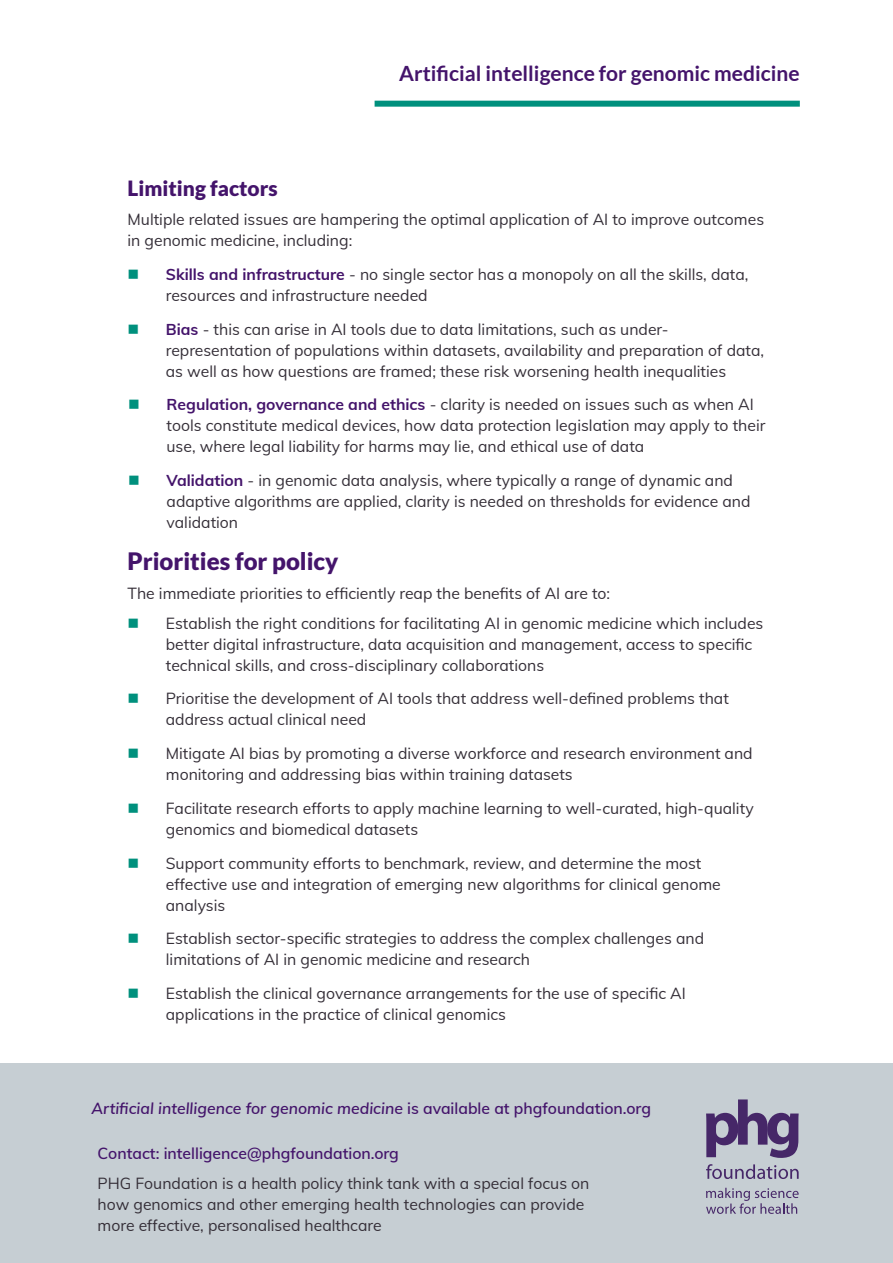
<style>
.page{position:relative;width:893px;height:1263px;background:#fff}
.page>*{position:absolute;margin:0;border:0;box-sizing:border-box;transform-origin:0 0}
.t1{font:900 24px "Lato";color:#44146b}
.t2{font:700 21px "Lato";color:#44146b}
.t3{font:900 21px "Lato";color:#44146b}
.t4{font:15.75px/21px "Muli";color:#352f38}
.t5{font:italic 600 15.75px "Muli";color:#44146b}
.t6{font:600 15.75px "Muli";color:#44146b}
.s1{font-weight:700;color:#44146b}
.s2{font-style:normal}
</style>
<div class="page">
<div style="left:0;top:1063px;width:893px;height:200px;background:#c6ced3"></div>
<svg style="left:706px;top:1099px;width:93px;height:59px"></svg>
<svg style="left:706px;top:1164px;width:93px;height:15px"></svg>
<svg style="left:706px;top:1188px;width:93px;height:26px"></svg>
<div style="left:375px;top:101px;width:425px;height:6px;background:#00907d"></div>
<h2 class="t2" style="left:399px;top:62px;width:402px">Artificial intelligence for genomic medicine</h2>
<p class="t3" style="left:128px;top:175px;width:152px">Limiting factors</p>
<p class="t4" style="left:128px;top:208px;width:638px">Multiple related issues are hampering the optimal application of AI to improve outcomes in genomic medicine, including:</p>
<p class="t4" style="left:166px;top:263px;width:584px"><span class="s1">Skills and infrastructure</span> - no single sector has a monopoly on all the skills, data, resources and infrastructure needed</p>
<p class="t4" style="left:166px;top:318px;width:600px"><span class="s1">Bias</span> - this can arise in AI tools due to data limitations, such as under&shy;representation of populations within datasets, availability and preparation of data, as well as how questions are framed; these risk worsening health inequalities</p>
<p class="t4" style="left:167px;top:393px;width:600px"><span class="s1">Regulation, governance and ethics</span> - clarity is needed on issues such as when AI tools constitute medical devices, how data protection legislation may apply to their use, where legal liability for harms may lie, and ethical use of data</p>
<p class="t4" style="left:167px;top:469px;width:585px"><span class="s1">Validation</span> - in genomic data analysis, where typically a range of dynamic and adaptive algorithms are applied, clarity is needed on thresholds for evidence and validation</p>
<p class="t1" style="left:128px;top:547px;width:212px">Priorities for policy</p>
<p class="t4" style="left:128px;top:582px;width:484px">The immediate priorities to efficiently reap the benefits of AI are to:</p>
<p class="t4" style="left:166px;top:612px;width:599px">Establish the right conditions for facilitating AI in genomic medicine which includes better digital infrastructure, data acquisition and management, access to specific technical skills, and cross-disciplinary collaborations</p>
<p class="t4" style="left:166px;top:687px;width:564px">Prioritise the development of AI tools that address well-defined problems that address actual clinical need</p>
<p class="t4" style="left:166px;top:742px;width:588px">Mitigate AI bias by promoting a diverse workforce and research environment and monitoring and addressing bias within training datasets</p>
<p class="t4" style="left:166px;top:797px;width:589px">Facilitate research efforts to apply machine learning to well-curated, high-quality genomics and biomedical datasets</p>
<p class="t4" style="left:166px;top:852px;width:556px">Support community efforts to benchmark, review, and determine the most effective use and integration of emerging new algorithms for clinical genome analysis</p>
<p class="t4" style="left:166px;top:927px;width:540px">Establish sector-specific strategies to address the complex challenges and limitations of AI in genomic medicine and research</p>
<p class="t4" style="left:166px;top:982px;width:522px">Establish the clinical governance arrangements for the use of specific AI applications in the practice of clinical genomics</p>
<p class="t5" style="left:91px;top:1096px;width:561px">Artificial intelligence for genomic medicine <span class="s2">is available at phgfoundation.org</span></p>
<p class="t6" style="left:98px;top:1142px;width:303px">Contact: intelligence@phgfoundation.org</p>
<p class="t4" style="left:98px;top:1171px;width:493px">PHG Foundation is a health policy think tank with a special focus on how genomics and other emerging health technologies can provide more effective, personalised healthcare</p>
</div>
